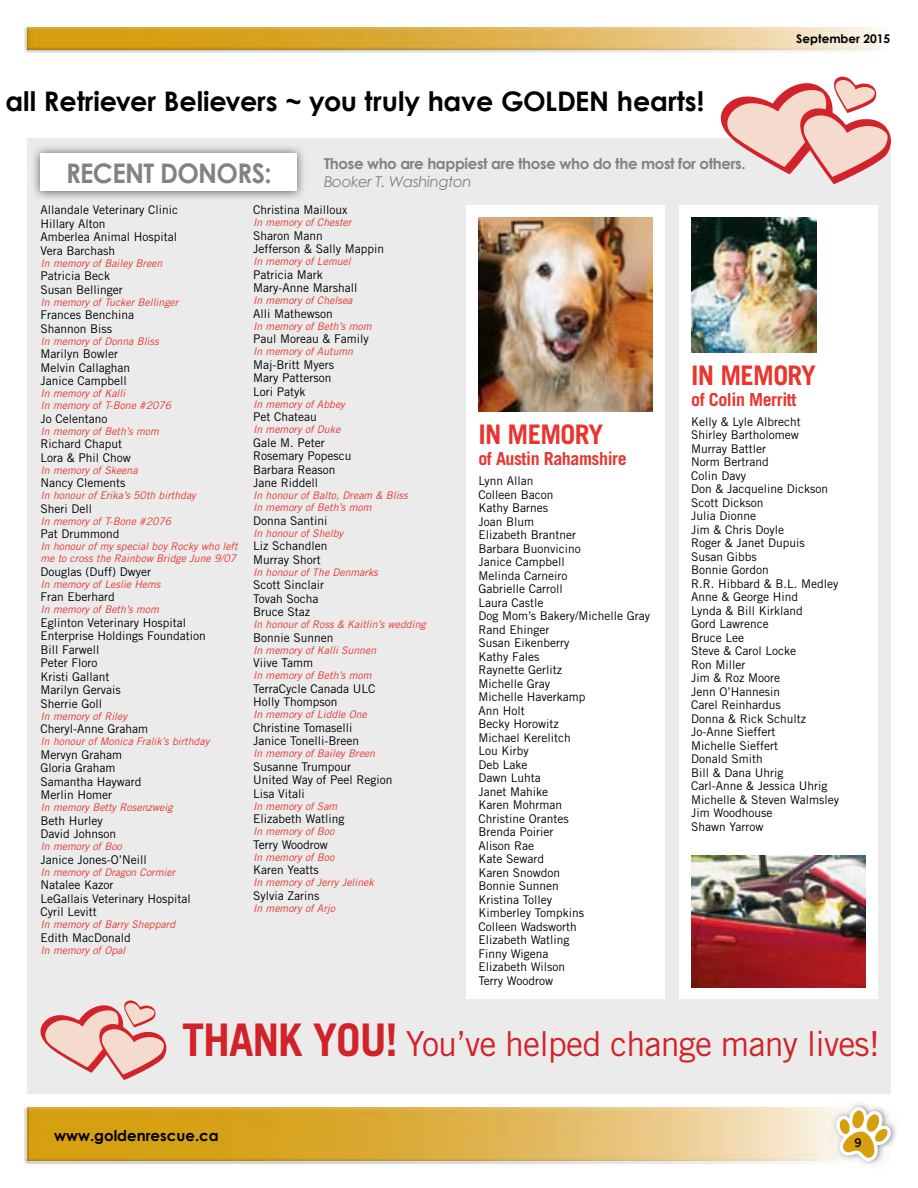
<style>
.page{position:relative;width:918px;height:1188px;background:#fff}
.page>*{position:absolute;margin:0;border:0;box-sizing:border-box;transform-origin:0 0}
.t1{font:34.5px "Trade Gothic LT Std";letter-spacing:-.025em;color:#d2232a}
.t2{font:700 27px "Century Gothic";color:#000}
.t3{font:700 27px "Trade Gothic LT Std";letter-spacing:-.025em;color:#e93530}
.t4{font:700 27px "Century Gothic";letter-spacing:-.025em;color:#808285;scale:.95 1}
.t5{font:700 18px "Trade Gothic LT Std";letter-spacing:-.025em;color:#e93530}
.t6{font:700 15px "Century Gothic";letter-spacing:-.025em;color:#808285}
.t7{font:700 15px "Century Gothic";color:#000}
.t8{font:italic 15px "Century Gothic";letter-spacing:-.025em;color:#808285}
.t9{font:12px/13.5px "Trade Gothic LT Std";color:#000}
.t10{font:700 12px "Century Gothic";color:#000}
.t11{font:12px "Trade Gothic LT Std Bd 2";color:#000}
.t12{font:italic 10.5px/12px "Trade Gothic LT Std";color:#e93530}
.s1{font-weight:700;font-size:45px}
</style>
<div class="page">
<img style="left:24px;top:1107px;width:811px;height:55px">
<img style="left:27px;top:1107px;width:795px;height:54px">
<img style="left:27px;top:27px;width:859px;height:23px">
<img style="left:836px;top:1103px;width:61px;height:63px">
<img style="left:836px;top:1105px;width:42px;height:1px">
<img style="left:847px;top:1162px;width:42px;height:3px">
<img style="left:835px;top:1106px;width:58px;height:56px">
<img style="left:822px;top:1107px;width:14px;height:54px">
<svg style="left:836px;top:1107px;width:55px;height:54px"></svg>
<div style="left:27px;top:138px;width:864px;height:956px;background:#ebebec"></div>
<img style="left:33px;top:147px;width:271px;height:52px">
<div style="left:41px;top:153px;width:256px;height:38px;background:#fff"></div>
<svg style="left:720px;top:77px;width:171px;height:107px"></svg>
<svg style="left:40px;top:1000px;width:127px;height:80px"></svg>
<div style="left:466px;top:206px;width:199px;height:793px;background:#fff"></div>
<div style="left:679px;top:206px;width:199px;height:793px;background:#fff"></div>
<img style="left:478px;top:218px;width:175px;height:194px">
<img style="left:691px;top:855px;width:174px;height:133px">
<img style="left:691px;top:218px;width:126px;height:134px">
<h2 class="t2" style="left:5px;top:85px;width:700px">all Retriever Believers ~ you truly have GOLDEN hearts!</h2>
<h2 class="t4" style="left:66px;top:156px;width:218px">RECENT DONORS:</h2>
<p class="t6" style="left:324px;top:154px;width:423px">Those who are happiest are those who do the most for others.</p>
<p class="t8" style="left:324px;top:172px;width:149px">Booker T. Washington</p>
<p class="t10" style="left:796px;top:31px;width:96px">September 2015</p>
<p class="t9" style="left:40px;top:203px;width:139px">Allandale Veterinary Clinic<br>Hillary Alton<br>Amberlea Animal Hospital<br>Vera Barchash</p>
<p class="t12" style="left:40px;top:257px;width:123px">In memory of Bailey Breen</p>
<p class="t9" style="left:40px;top:269px;width:84px">Patricia Beck<br>Susan Bellinger</p>
<p class="t12" style="left:40px;top:296px;width:139px">In memory of Tucker Bellinger</p>
<p class="t9" style="left:40px;top:308px;width:95px">Frances Benchina<br>Shannon Biss</p>
<p class="t12" style="left:40px;top:335px;width:120px">In memory of Donna Bliss</p>
<p class="t9" style="left:40px;top:347px;width:91px">Marilyn Bowler<br>Melvin Callaghan<br>Janice Campbell</p>
<p class="t12" style="left:40px;top:388px;width:133px">In memory of Kalli<br>In memory of T-Bone #2076</p>
<p class="t9" style="left:40px;top:412px;width:68px">Jo Celentano</p>
<p class="t12" style="left:40px;top:425px;width:120px">In memory of Beth’s mom</p>
<p class="t9" style="left:40px;top:437px;width:92px">Richard Chaput<br>Lora &amp; Phil Chow</p>
<p class="t12" style="left:40px;top:464px;width:99px">In memory of Skeena</p>
<p class="t9" style="left:40px;top:476px;width:86px">Nancy Clements</p>
<p class="t12" style="left:40px;top:490px;width:157px">In honour of Erika’s 50th birthday</p>
<p class="t9" style="left:40px;top:502px;width:53px">Sheri Dell</p>
<p class="t12" style="left:40px;top:515px;width:133px">In memory of T-Bone #2076</p>
<p class="t9" style="left:40px;top:527px;width:80px">Pat Drummond</p>
<p class="t12" style="left:40px;top:541px;width:199px">In honour of my special boy Rocky who left me to cross the Rainbow Bridge June 9/07</p>
<p class="t9" style="left:40px;top:565px;width:112px">Douglas (Duff) Dwyer</p>
<p class="t12" style="left:40px;top:578px;width:122px">In memory of Leslie Hems</p>
<p class="t9" style="left:40px;top:590px;width:76px">Fran Eberhard</p>
<p class="t12" style="left:40px;top:604px;width:120px">In memory of Beth’s mom</p>
<p class="t9" style="left:40px;top:616px;width:167px">Eglinton Veterinary Hospital<br>Enterprise Holdings Foundation<br>Bill Farwell<br>Peter Floro<br>Kristi Gallant<br>Marilyn Gervais<br>Sherrie Goll</p>
<p class="t12" style="left:40px;top:710px;width:88px">In memory of Riley</p>
<p class="t9" style="left:40px;top:722px;width:109px">Cheryl-Anne Graham</p>
<p class="t12" style="left:40px;top:736px;width:170px">In honour of Monica Fralik’s birthday</p>
<p class="t9" style="left:40px;top:748px;width:102px">Mervyn Graham<br>Gloria Graham<br>Samantha Hayward<br>Merlin Homer</p>
<p class="t12" style="left:40px;top:802px;width:134px">In memory Betty Rosenzweig</p>
<p class="t9" style="left:40px;top:814px;width:77px">Beth Hurley<br>David Johnson</p>
<p class="t12" style="left:40px;top:841px;width:83px">In memory of Boo</p>
<p class="t9" style="left:40px;top:853px;width:108px">Janice Jones-O’Neill</p>
<p class="t12" style="left:40px;top:866px;width:136px">In memory of Dragon Cormier</p>
<p class="t9" style="left:40px;top:878px;width:152px">Natalee Kazor<br>LeGallais Veterinary Hospital<br>Cyril Levitt</p>
<p class="t12" style="left:40px;top:919px;width:136px">In memory of Barry Sheppard</p>
<p class="t9" style="left:40px;top:931px;width:92px">Edith MacDonald</p>
<p class="t12" style="left:40px;top:944px;width:86px">In memory of Opal</p>
<p class="t9" style="left:253px;top:203px;width:96px">Christina Mailloux</p>
<p class="t12" style="left:253px;top:217px;width:100px">In memory of Chester</p>
<p class="t9" style="left:253px;top:229px;width:132px">Sharon Mann<br>Jefferson &amp; Sally Mappin</p>
<p class="t12" style="left:253px;top:256px;width:99px">In memory of Lemuel</p>
<p class="t9" style="left:253px;top:268px;width:106px">Patricia Mark<br>Mary-Anne Marshall</p>
<p class="t12" style="left:253px;top:295px;width:101px">In memory of Chelsea</p>
<p class="t9" style="left:253px;top:307px;width:81px">Alli Mathewson</p>
<p class="t12" style="left:253px;top:320px;width:120px">In memory of Beth’s mom</p>
<p class="t9" style="left:253px;top:332px;width:117px">Paul Moreau &amp; Family</p>
<p class="t12" style="left:253px;top:346px;width:102px">In memory of Autumn</p>
<p class="t9" style="left:253px;top:358px;width:82px">Maj-Britt Myers<br>Mary Patterson<br>Lori Patyk</p>
<p class="t12" style="left:253px;top:398px;width:93px">In memory of Abbey</p>
<p class="t9" style="left:253px;top:410px;width:65px">Pet Chateau</p>
<p class="t12" style="left:253px;top:424px;width:89px">In memory of Duke</p>
<p class="t9" style="left:253px;top:436px;width:100px">Gale M. Peter<br>Rosemary Popescu<br>Barbara Reason<br>Jane Riddell</p>
<p class="t12" style="left:253px;top:490px;width:156px">In honour of Balto, Dream &amp; Bliss<br>In memory of Beth’s mom</p>
<p class="t9" style="left:253px;top:514px;width:76px">Donna Santini</p>
<p class="t12" style="left:253px;top:527px;width:92px">In honour of Shelby</p>
<p class="t9" style="left:253px;top:539px;width:76px">Liz Schandlen<br>Murray Short</p>
<p class="t12" style="left:253px;top:566px;width:126px">In honour of The Denmarks</p>
<p class="t9" style="left:253px;top:578px;width:72px">Scott Sinclair<br>Tovah Socha<br>Bruce Staz</p>
<p class="t12" style="left:253px;top:619px;width:174px">In honour of Ross &amp; Kaitlin’s wedding</p>
<p class="t9" style="left:253px;top:631px;width:82px">Bonnie Sunnen</p>
<p class="t12" style="left:253px;top:644px;width:125px">In memory of Kalli Sunnen</p>
<p class="t9" style="left:253px;top:656px;width:61px">Viive Tamm</p>
<p class="t12" style="left:253px;top:670px;width:120px">In memory of Beth’s mom</p>
<p class="t9" style="left:253px;top:682px;width:124px">TerraCycle Canada ULC<br>Holly Thompson</p>
<p class="t12" style="left:253px;top:709px;width:115px">In memory of Liddle One</p>
<p class="t9" style="left:253px;top:721px;width:107px">Christine Tomaselli<br>Janice Tonelli-Breen</p>
<p class="t12" style="left:253px;top:748px;width:123px">In memory of Bailey Breen</p>
<p class="t9" style="left:253px;top:760px;width:141px">Susanne Trumpour<br>United Way of Peel Region<br>Lisa Vitali</p>
<p class="t12" style="left:253px;top:800px;width:86px">In memory of Sam</p>
<p class="t9" style="left:253px;top:812px;width:93px">Elizabeth Watling</p>
<p class="t12" style="left:253px;top:826px;width:83px">In memory of Boo</p>
<p class="t9" style="left:253px;top:838px;width:76px">Terry Woodrow</p>
<p class="t12" style="left:253px;top:851px;width:83px">In memory of Boo</p>
<p class="t9" style="left:253px;top:863px;width:67px">Karen Yeatts</p>
<p class="t12" style="left:253px;top:877px;width:122px">In memory of Jerry Jelinek</p>
<p class="t9" style="left:253px;top:889px;width:68px">Sylvia Zarins</p>
<p class="t12" style="left:253px;top:902px;width:83px">In memory of Arjo</p>
<h2 class="t3" style="left:478px;top:418px;width:126px">IN MEMORY</h2>
<h3 class="t5" style="left:478px;top:448px;width:150px">of Austin Rahamshire</h3>
<p class="t9" style="left:478px;top:474px;width:173px">Lynn Allan<br>Colleen Bacon<br>Kathy Barnes<br>Joan Blum<br>Elizabeth Brantner<br>Barbara Buonvicino<br>Janice Campbell<br>Melinda Carneiro<br>Gabrielle Carroll<br>Laura Castle<br>Dog Mom’s Bakery/Michelle Gray<br>Rand Ehinger<br>Susan Eikenberry<br>Kathy Fales<br>Raynette Gerlitz<br>Michelle Gray<br>Michelle Haverkamp<br>Ann Holt<br>Becky Horowitz<br>Michael Kerelitch<br>Lou Kirby<br>Deb Lake<br>Dawn Luhta<br>Janet Mahike<br>Karen Mohrman<br>Christine Orantes<br>Brenda Poirier<br>Alison Rae<br>Kate Seward<br>Karen Snowdon<br>Bonnie Sunnen<br>Kristina Tolley<br>Kimberley Tompkins<br>Colleen Wadsworth<br>Elizabeth Watling<br>Finny Wigena<br>Elizabeth Wilson<br>Terry Woodrow</p>
<h2 class="t3" style="left:691px;top:359px;width:126px">IN MEMORY</h2>
<h3 class="t5" style="left:691px;top:388px;width:107px">of Colin Merritt</h3>
<p class="t9" style="left:691px;top:415px;width:149px">Kelly &amp; Lyle Albrecht<br>Shirley Bartholomew<br>Murray Battler<br>Norm Bertrand<br>Colin Davy<br>Don &amp; Jacqueline Dickson<br>Scott Dickson<br>Julia Dionne<br>Jim &amp; Chris Doyle<br>Roger &amp; Janet Dupuis<br>Susan Gibbs<br>Bonnie Gordon<br>R.R. Hibbard &amp; B.L. Medley<br>Anne &amp; George Hind<br>Lynda &amp; Bill Kirkland<br>Gord Lawrence<br>Bruce Lee<br>Steve &amp; Carol Locke<br>Ron Miller<br>Jim &amp; Roz Moore<br>Jenn O’Hannesin<br>Carel Reinhardus<br>Donna &amp; Rick Schultz<br>Jo-Anne Sieffert<br>Michelle Sieffert<br>Donald Smith<br>Bill &amp; Dana Uhrig<br>Carl-Anne &amp; Jessica Uhrig<br>Michelle &amp; Steven Walmsley<br>Jim Woodhouse<br>Shawn Yarrow</p>
<h1 class="t1" style="left:182px;top:1023px;width:700px"><span class="s1">THANK YOU!</span> You’ve helped change many lives!</h1>
<p class="t7" style="left:54px;top:1126px;width:166px">www.goldenrescue.ca</p>
<p class="t11" style="left:854px;top:1136px;width:9px">9</p>
</div>
